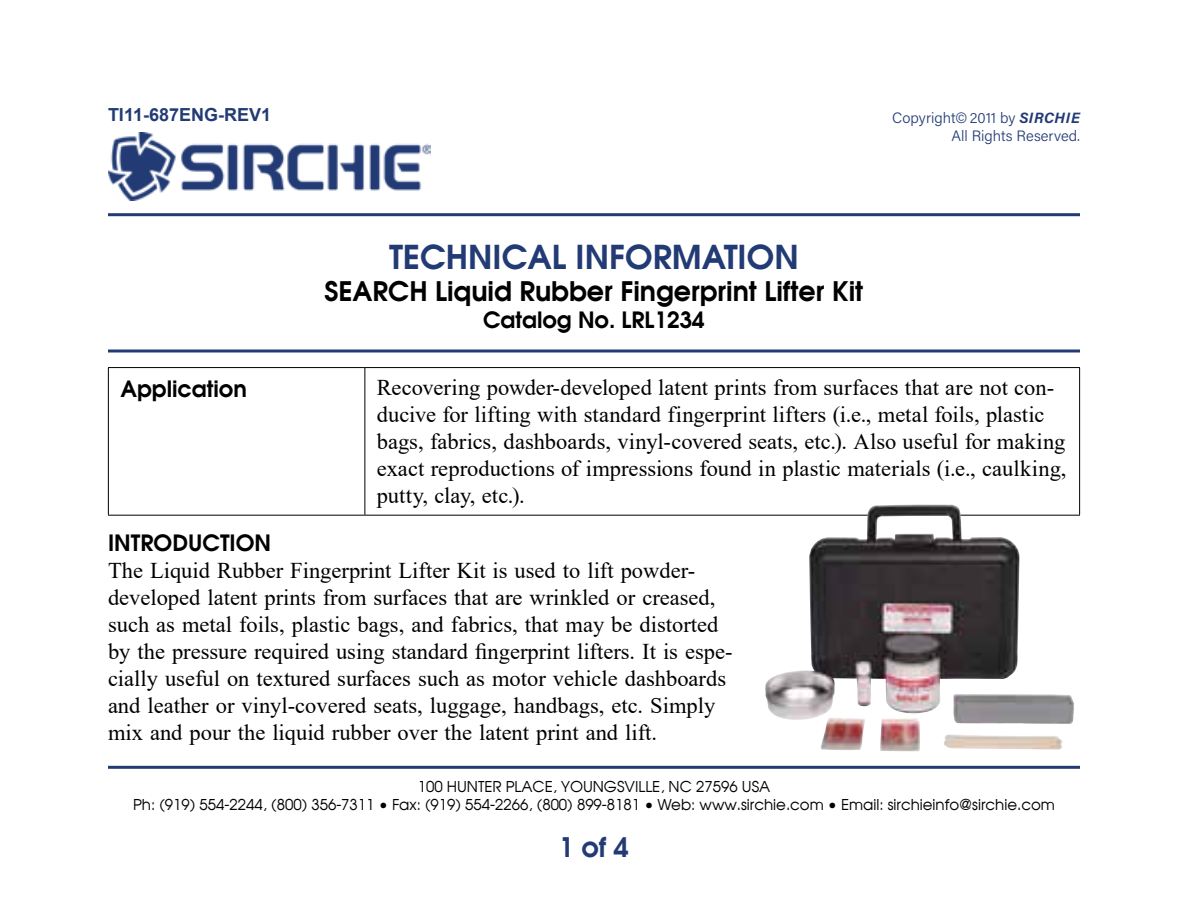
<style>
.page{position:relative;width:1188px;height:918px;background:#fff}
.page>*{position:absolute;margin:0;border:0;box-sizing:border-box;transform-origin:0 0}
.t1{font:700 33px "Avalon";color:#233b75}
.t2{font:700 27px "Avalon";color:#000}
.t3{font:700 27px "Avalon";color:#233b75}
.t4{font:22.5px/27px "Times New Roman";color:#000}
.t5{font:700 22.5px "Avalon";color:#000}
.t6{font:700 18px "Arial";color:#233b75}
.t7{font:15px/18px "Avalon Plain";color:#000;text-align:center}
.t8{font:300 15px/18px "Acumin Pro";color:#233b75;text-align:right}
.s1{font-weight:700;font-style:italic}
</style>
<div class="page">
<hr style="left:108px;top:213px;width:972px;height:3px;background:#233b75">
<hr style="left:108px;top:766px;width:972px;height:3px;background:#233b75">
<hr style="left:108px;top:350px;width:972px;height:2px;background:#233b75">
<img style="left:108px;top:133px;width:323px;height:67px">
<hr style="left:108px;top:367px;width:257px;height:1px;background:#000">
<hr style="left:108px;top:368px;width:1px;height:147px;background:#000">
<hr style="left:365px;top:367px;width:715px;height:1px;background:#000">
<hr style="left:364px;top:368px;width:1px;height:147px;background:#000">
<hr style="left:1079px;top:368px;width:1px;height:147px;background:#000">
<hr style="left:108px;top:515px;width:257px;height:1px;background:#000">
<hr style="left:365px;top:515px;width:715px;height:1px;background:#000">
<img style="left:762px;top:505px;width:313px;height:246px">
<p class="t6" style="left:108px;top:102px;width:165px">TI11-687ENG-REV1</p>
<p class="t8" style="left:892px;top:108px;width:189px">Copyright©2011 by <span class="s1">SIRCHIE<br></span>All Rights Reserved.</p>
<h1 class="t1" style="left:389px;top:234px;width:411px">TECHNICAL INFORMATION</h1>
<p class="t2" style="left:325px;top:273px;width:540px">SEARCH Liquid Rubber Fingerprint Lifter Kit</p>
<p class="t5" style="left:483px;top:305px;width:223px">Catalog No. LRL1234</p>
<p class="t5" style="left:120px;top:373px;width:128px">Application</p>
<p class="t4" style="left:377px;top:373px;width:691px">Recovering powder-developed latent prints from surfaces that are not con&shy;ducive for lifting with standard fingerprint lifters (i.e., metal foils, plastic bags, fabrics, dashboards, vinyl-covered seats, etc.). Also useful for making exact reproductions of impressions found in plastic materials (i.e., caulking, putty, clay, etc.).</p>
<p class="t5" style="left:108px;top:527px;width:165px">INTRODUCTION</p>
<p class="t4" style="left:108px;top:556px;width:626px">The Liquid Rubber Fingerprint Lifter Kit is used to lift powder&shy;developed latent prints from surfaces that are wrinkled or creased, such as metal foils, plastic bags, and fabrics, that may be distorted by the pressure required using standard fingerprint lifters. It is espe&shy;cially useful on textured surfaces such as motor vehicle dashboards and leather or vinyl-covered seats, luggage, handbags, etc. Simply mix and pour the liquid rubber over the latent print and lift.</p>
<p class="t7" style="left:133px;top:778px;width:923px">100 HUNTER PLACE, YOUNGSVILLE, NC 27596 USA<br>Ph: (919) 554-2244, (800) 356-7311 • Fax: (919) 554-2266, (800) 899-8181 • Web: www.sirchie.com • Email: sirchieinfo@sirchie.com</p>
<p class="t3" style="left:559px;top:829px;width:72px">1 of 4</p>
</div>
